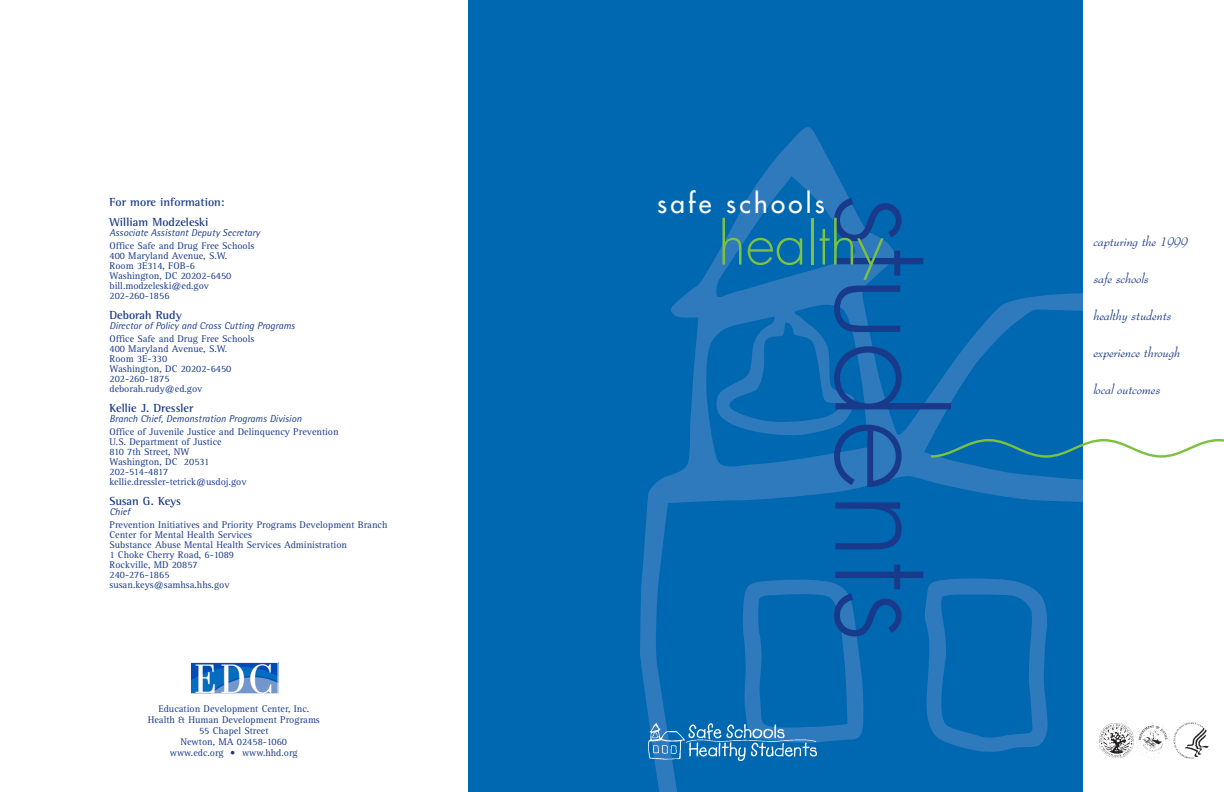
<style>
.page{position:relative;width:1224px;height:792px;background:#fff}
.page>*{position:absolute;margin:0;border:0;box-sizing:border-box;transform-origin:0 0}
.t1{font:300 140px "Futura";color:#19398a}
.t2{font:300 56.7px "Futura";color:#7bc142}
.t3{font:26px "Futura";letter-spacing:.125em;color:#fff}
.t4{font:italic 12.5px "Bernhard Modern BT";color:#19398a}
.t5{font:700 12px/20px "Rotis Semi Serif";color:#19398a}
.t6{font:700 12px "Rotis Semi Serif";letter-spacing:-.02em;color:#19398a}
.t7{font:10px/10px "Rotis Serif";color:#19398a}
.t8{font:italic 10px "Rotis Semi Sans";color:#19398a}
</style>
<div class="page">
<div style="left:468px;top:0;width:614px;height:792px;background:#0067b1"></div>
<svg style="left:640px;top:127px;width:442px;height:665px"></svg>
<svg style="left:742px;top:578px;width:122px;height:166px"></svg>
<svg style="left:923px;top:578px;width:125px;height:174px"></svg>
<img style="left:648px;top:723px;width:168px;height:37px">
<svg style="left:931px;top:439px;width:293px;height:19px"></svg>
<img style="left:1099px;top:723px;width:35px;height:35px">
<img style="left:1136px;top:723px;width:35px;height:35px">
<img style="left:1173px;top:723px;width:35px;height:35px">
<img style="left:192px;top:664px;width:84px;height:28px">
<div style="left:190px;top:662px;width:88px;height:32px;border:1px solid #fff"></div>
<p class="t5" style="left:110px;top:193px;width:117px">For more information:<br>William Modzeleski</p>
<p class="t8" style="left:110px;top:229px;width:152px">Associate Assistant Deputy Secretary</p>
<p class="t7" style="left:110px;top:242px;width:146px">Office Safe and Drug Free Schools<br>400 Maryland Avenue, S.W.<br>Room 3E314, FOB-6<br>Washington, DC 20202-6450 bill.modzeleski@ed.gov<br>202-260-1856</p>
<p class="t5" style="left:110px;top:306px;width:74px">Deborah Rudy</p>
<p class="t8" style="left:110px;top:322px;width:187px">Director of Policy and Cross Cutting Programs</p>
<p class="t7" style="left:110px;top:335px;width:146px">Office Safe and Drug Free Schools<br>400 Maryland Avenue, S.W.<br>Room 3E-330<br>Washington, DC 20202-6450<br>202-260-1875 deborah.rudy@ed.gov</p>
<p class="t5" style="left:110px;top:399px;width:86px">Kellie J. Dressler</p>
<p class="t8" style="left:110px;top:415px;width:194px">Branch Chief, Demonstration Programs Division</p>
<p class="t7" style="left:110px;top:428px;width:231px">Office of Juvenile Justice and Delinquency Prevention<br>U.S. Department of Justice<br>810 7th Street, NW<br>Washington, DC 20531<br>202-514-4817<br>kellie.dressler-tetrick@usdoj.gov</p>
<p class="t6" style="left:110px;top:497px;width:73px">Susan G. Keys</p>
<p class="t8" style="left:110px;top:508px;width:22px">Chief</p>
<p class="t7" style="left:110px;top:521px;width:279px">Prevention Initiatives and Priority Programs Development Branch Center for Mental Health Services<br>Substance Abuse Mental Health Services Administration<br>1 Choke Cherry Road, 6-1089<br>Rockville, MD 20857<br>240-276-1865<br>susan.keys@samhsa.hhs.gov</p>
<p class="t7" style="left:148px;top:704px;width:174px;line-height:11px;text-align:center">Education Development Center, Inc.<br>Health &amp; Human Development Programs<br>55 Chapel Street<br>Newton, MA 02458-1060<br>www.edc.org • www.hhd.org</p>
<h3 class="t3" style="left:657px;top:190px;width:169px">safe schools</h3>
<h1 class="t1" style="left:951px;top:194px;width:449px;rotate:90deg">students</h1>
<h2 class="t2" style="left:718px;top:218px;width:167px">healthy</h2>
<p class="t4" style="left:1094px;top:235px;width:96px">capturing the 1999</p>
<p class="t4" style="left:1094px;top:272px;width:57px">safe schools</p>
<p class="t4" style="left:1094px;top:309px;width:80px">healthy students</p>
<p class="t4" style="left:1094px;top:346px;width:88px">experience through</p>
<p class="t4" style="left:1094px;top:383px;width:68px">local outcomes</p>
</div>
